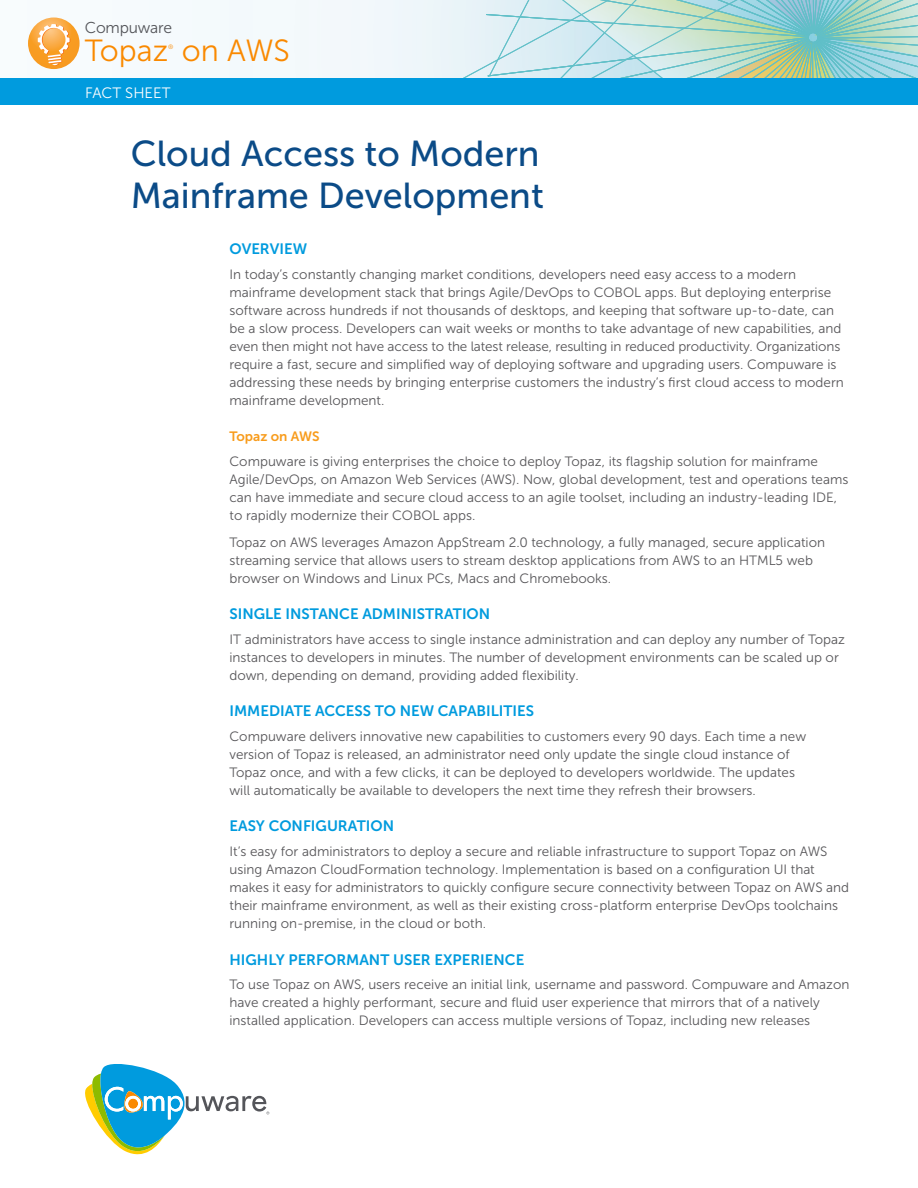
<style>
.page{position:relative;width:918px;height:1188px;background:#fff}
.page>*{position:absolute;margin:0;border:0;box-sizing:border-box;transform-origin:0 0}
.Headline{font:36px/42px "Museo Sans 500";color:#0b4b87}
.t1{font:30.45px "Museo Sans 300";color:#fa8900}
.t2{font:15.75px "Museo Sans 300";letter-spacing:-.01em;color:#54555a}
.Subhead{font:15px "Museo Sans 700";color:#009bde}
.t3{font:15px "Museo Sans 300";color:#fff}
.Body{font:13.5px/18px "Museo Sans 300";color:#575659}
.secondary_subhead{font:13.5px "Museo Sans 700";color:#f89c1c}
.t4{font:6.3px "Museo Sans 300";color:#fa8900}
</style>
<div class="page">
<div style="left:0;top:0;width:918px;height:81px;background:#f4fafc"></div>
<svg style="left:432px;top:0;width:486px;height:78px;background:#baded9"></svg>
<svg style="left:28px;top:18px;width:52px;height:51px"></svg>
<svg style="left:38px;top:24px;width:32px;height:41px"></svg>
<svg style="left:85px;top:1064px;width:184px;height:90px"></svg>
<div style="left:0;top:78px;width:918px;height:27px;background:#009bde"></div>
<p class="t2" style="left:85px;top:19px;width:89px">Compuware</p>
<p class="t1" style="left:85px;top:34px;width:85px">Topaz</p>
<p class="t4" style="left:168px;top:44px;width:7px">®</p>
<p class="t1" style="left:182px;top:34px;width:110px">on AWS</p>
<p class="t3" style="left:85px;top:85px;width:87px">FACT SHEET</p>
<p class="Headline" style="left:131px;top:132px;width:415px">Cloud Access to Modern<br>Mainframe Development</p>
<p class="Subhead" style="left:230px;top:241px;width:79px">OVERVIEW</p>
<p class="Body" style="left:230px;top:265px;width:616px">In today’s constantly changing market conditions, developers need easy access to a modern mainframe development stack that brings Agile/DevOps to COBOL apps. But deploying enterprise software across hundreds if not thousands of desktops, and keeping that software up-to-date, can be a slow process. Developers can wait weeks or months to take advantage of new capabilities, and even then might not have access to the latest release, resulting in reduced productivity. Organizations require a fast, secure and simplified way of deploying software and upgrading users. Compuware is addressing these needs by bringing enterprise customers the industry’s first cloud access to modern mainframe development.</p>
<p class="secondary_subhead" style="left:230px;top:429px;width:92px">Topaz on AWS</p>
<p class="Body" style="left:230px;top:453px;width:620px">Compuware is giving enterprises the choice to deploy Topaz, its flagship solution for mainframe Agile/DevOps, on Amazon Web Services (AWS). Now, global development, test and operations teams can have immediate and secure cloud access to an agile toolset, including an industry-leading IDE, to rapidly modernize their COBOL apps.</p>
<p class="Body" style="left:230px;top:533px;width:597px">Topaz on AWS leverages Amazon AppStream 2.0 technology, a fully managed, secure application streaming service that allows users to stream desktop applications from AWS to an HTML5 web browser on Windows and Linux PCs, Macs and Chromebooks.</p>
<p class="Subhead" style="left:230px;top:606px;width:262px">SINGLE INSTANCE ADMINISTRATION</p>
<p class="Body" style="left:230px;top:630px;width:617px">IT administrators have access to single instance administration and can deploy any number of Topaz instances to developers in minutes. The number of development environments can be scaled up or down, depending on demand, providing added flexibility.</p>
<p class="Subhead" style="left:230px;top:703px;width:306px">IMMEDIATE ACCESS TO NEW CAPABILITIES</p>
<p class="Body" style="left:230px;top:728px;width:578px">Compuware delivers innovative new capabilities to customers every 90 days. Each time a new version of Topaz is released, an administrator need only update the single cloud instance of Topaz once, and with a few clicks, it can be deployed to developers worldwide. The updates will automatically be available to developers the next time they refresh their browsers.</p>
<p class="Subhead" style="left:230px;top:818px;width:166px">EASY CONFIGURATION</p>
<p class="Body" style="left:230px;top:843px;width:621px">It’s easy for administrators to deploy a secure and reliable infrastructure to support Topaz on AWS using Amazon CloudFormation technology. Implementation is based on a configuration UI that makes it easy for administrators to quickly configure secure connectivity between Topaz on AWS and their mainframe environment, as well as their existing cross-platform enterprise DevOps toolchains running on-premise, in the cloud or both.</p>
<p class="Subhead" style="left:230px;top:951px;width:296px">HIGHLY PERFORMANT USER EXPERIENCE</p>
<p class="Body" style="left:230px;top:976px;width:622px">To use Topaz on AWS, users receive an initial link, username and password. Compuware and Amazon have created a highly performant, secure and fluid user experience that mirrors that of a natively installed application. Developers can access multiple versions of Topaz, including new releases</p>
</div>
